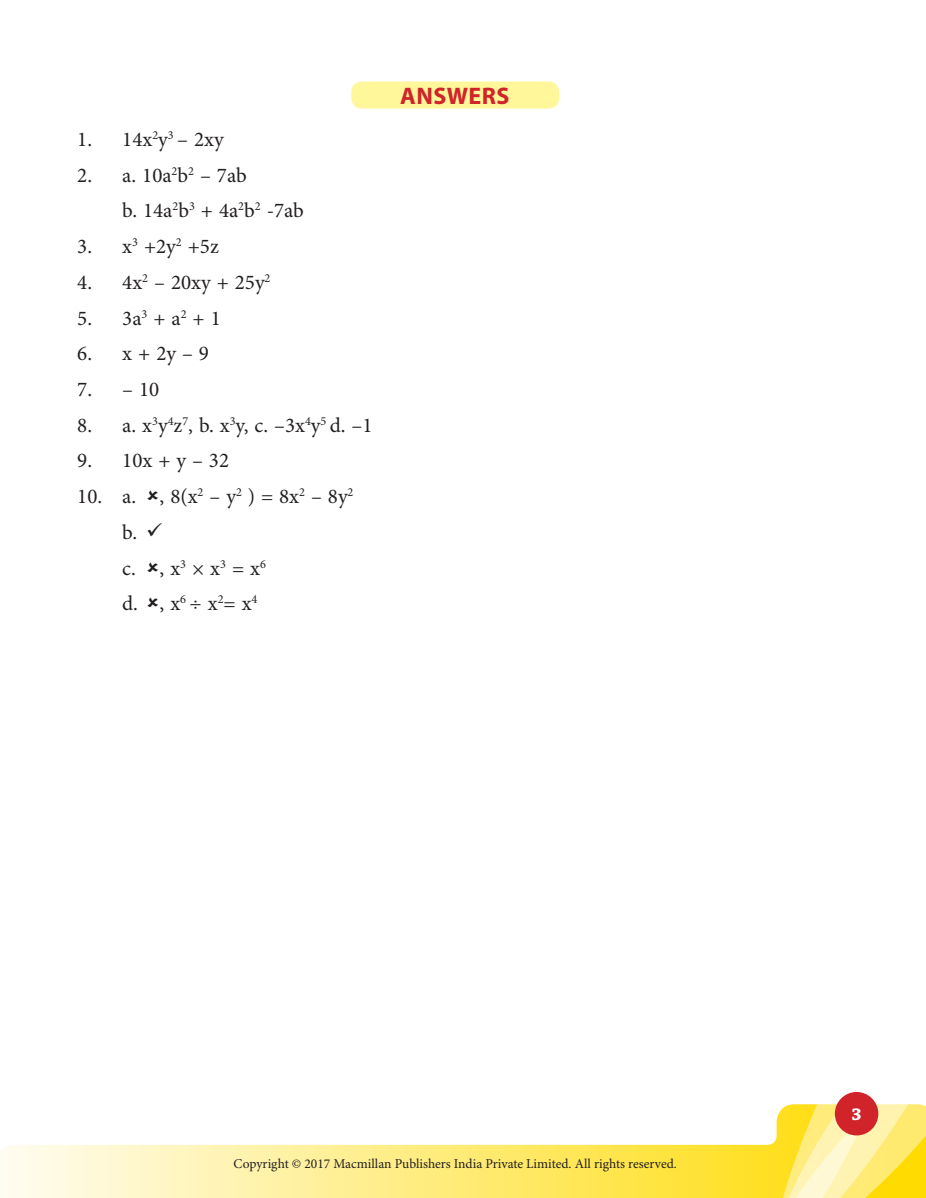
<style>
.page{position:relative;width:926px;height:1198px;background:#fff}
.page>*{position:absolute;margin:0;border:0;box-sizing:border-box;transform-origin:0 0}
.Ans_Hd{font:700 24px "Myriad Pro";letter-spacing:.02em;color:#d1232a}
.body_first{font:21px "Minion Pro";color:#231f20}
.t1{font:700 18px "Chaparral Pro";color:#fff}
.t2{font:13.5px "Minion Pro";color:#231f20}
</style>
<div class="page">
<svg style="left:0;top:1144px;width:769px;height:53px"></svg>
<div style="left:351px;top:82px;width:208px;height:27px;background:#fff79a;border-radius:11px"></div>
<svg style="left:769px;top:1092px;width:157px;height:106px"></svg>
<p class="body_first" style="left:77px;top:127px;width:148px">1. 14x<sup>2</sup>y<sup>3</sup> – 2xy</p>
<p class="body_first" style="left:77px;top:162px;width:171px">2. a. 10a<sup>2</sup>b<sup>2</sup> – 7ab</p>
<p class="body_first" style="left:122px;top:198px;width:183px">b. 14a<sup>2</sup>b<sup>3</sup> + 4a<sup>2</sup>b<sup>2</sup> -7ab</p>
<p class="body_first" style="left:77px;top:234px;width:143px">3. x<sup>3</sup> +2y<sup>2</sup> +5z</p>
<p class="body_first" style="left:77px;top:269px;width:195px">4. 4x<sup>2</sup> – 20xy + 25y<sup>2</sup></p>
<p class="body_first" style="left:77px;top:305px;width:145px">5. 3a<sup>3</sup> + a<sup>2</sup> + 1</p>
<p class="body_first" style="left:77px;top:341px;width:133px">6. x + 2y – 9</p>
<p class="body_first" style="left:77px;top:377px;width:84px">7. – 10</p>
<p class="body_first" style="left:77px;top:412px;width:297px">8. a. x<sup>3</sup>y<sup>4</sup>z<sup>7</sup>, b. x<sup>3</sup>y, c. –3x<sup>4</sup>y<sup>5</sup> d. –1</p>
<p class="body_first" style="left:77px;top:448px;width:153px">9. 10x + y – 32</p>
<p class="body_first" style="left:77px;top:484px;width:278px">10. a. , 8(x<sup>2</sup> – y<sup>2</sup> ) = 8x<sup>2</sup> – 8y<sup>2</sup></p>
<p class="body_first" style="left:122px;top:519px;width:42px">b. ✓</p>
<p class="body_first" style="left:122px;top:555px;width:145px">c. , x<sup>3</sup> × x<sup>3</sup> = x<sup>6</sup></p>
<p class="body_first" style="left:122px;top:591px;width:137px">d. , x<sup>6</sup> ÷ x<sup>2</sup>= x<sup>4</sup></p>
<p class="Ans_Hd" style="left:400px;top:80px;width:111px">ANSWERS</p>
<p class="t2" style="left:234px;top:1155px;width:445px">Copyright © 2017 Macmillan Publishers India Private Limited. All rights reserved.</p>
<p class="t1" style="left:851px;top:1103px;width:12px">3</p>
</div>
